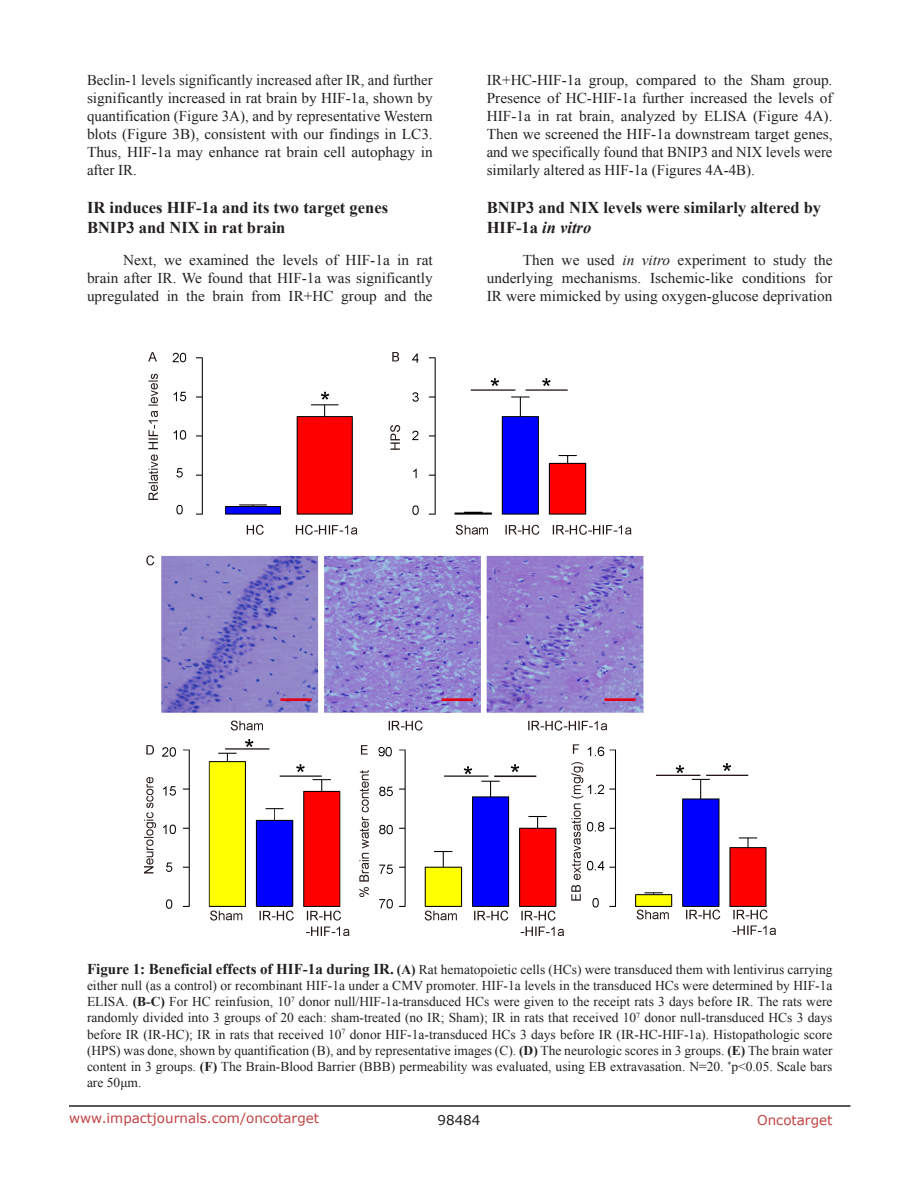
<style>
.page{position:relative;width:918px;height:1188px;background:#fff}
.page>*{position:absolute;margin:0;border:0;box-sizing:border-box;transform-origin:0 0}
.SubHeading{font:700 16.5px/19.8px "Times New Roman";color:#231f20}
.BodyText{font:15px/18px "Times New Roman";color:#231f20;text-align:justify}
.figuretext{font:13.5px/16.2px "Times New Roman";color:#231f20;text-align:justify}
.t1{font:13.5px "Verdana";color:#c24141}
.t2{font:13.5px "Verdana";color:#231f20}
.s1{font-style:italic}
.s2{font-weight:700;font-size:15px}
.s3{font-weight:700}
</style>
<div class="page">
<hr style="left:69px;top:1105px;width:781px;height:2px;background:#231f20">
<img style="left:144px;top:352px;width:632px;height:584px">
<p class="BodyText" style="left:87px;top:71px;width:347px">Beclin-1 levels significantly increased after IR, and further significantly increased in rat brain by HIF-1a, shown by quantification (Figure 3A), and by representative Western blots (Figure 3B), consistent with our findings in LC3.<br>Thus, HIF-1a may enhance rat brain cell autophagy in after IR.</p>
<p class="SubHeading" style="left:87px;top:197px;width:303px">IR induces HIF-1a and its two target genes<br>BNIP3 and NIX in rat brain</p>
<p class="BodyText" style="left:87px;top:250px;width:347px;text-indent:36px">Next, we examined the levels of HIF-1a in rat brain after IR. We found that HIF-1a was significantly upregulated in the brain from IR+HC group and the</p>
<p class="BodyText" style="left:487px;top:71px;width:347px">IR+HC-HIF-1a group, compared to the Sham group.<br>Presence of HC-HIF-1a further increased the levels of HIF-1a in rat brain, analyzed by ELISA (Figure 4A).<br>Then we screened the HIF-1a downstream target genes, and we specifically found that BNIP3 and NIX levels were similarly altered as HIF-1a (Figures 4A-4B).</p>
<p class="SubHeading" style="left:487px;top:197px;width:336px">BNIP3 and NIX levels were similarly altered by<br>HIF-1a <span class="s1">in vitro</span></p>
<p class="BodyText" style="left:487px;top:250px;width:347px;text-indent:36px">Then we used <span class="s1">in vitro</span> experiment to study the underlying mechanisms. Ischemic-like conditions for IR were mimicked by using oxygen-glucose deprivation</p>
<p class="figuretext" style="left:87px;top:961px;width:747px"><span class="s2">Figure 1: Beneficial effects of HIF-1a during IR.</span> <span class="s3">(A)</span> Rat hematopoietic cells (HCs) were transduced them with lentivirus carrying either null (as a control) or recombinant HIF-1a under a CMV promoter. HIF-1a levels in the transduced HCs were determined by HIF-1a ELISA. <span class="s3">(B-C)</span> For HC reinfusion, 10<sup>7</sup> donor null/HIF-1a-transduced HCs were given to the receipt rats 3 days before IR. The rats were randomly divided into 3 groups of 20 each: sham-treated (no IR; Sham); IR in rats that received 10<sup>7</sup> donor null-transduced HCs 3 days before IR (IR-HC); IR in rats that received 10<sup>7</sup> donor HIF-1a-transduced HCs 3 days before IR (IR-HC-HIF-1a). Histopathologic score (HPS) was done, shown by quantification (B), and by representative images (C). <span class="s3">(D)</span> The neurologic scores in 3 groups. <span class="s3">(E)</span> The brain water content in 3 groups. <span class="s3">(F)</span> The Brain-Blood Barrier (BBB) permeability was evaluated, using EB extravasation. N=20. <sup>*</sup>p&lt;0.05. Scale bars are 50μm.</p>
<p class="t1" style="left:69px;top:1109px;width:252px">www.impactjournals.com/oncotarget</p>
<p class="t2" style="left:438px;top:1111px;width:44px">98484</p>
<p class="t1" style="left:757px;top:1111px;width:77px">Oncotarget</p>
</div>
